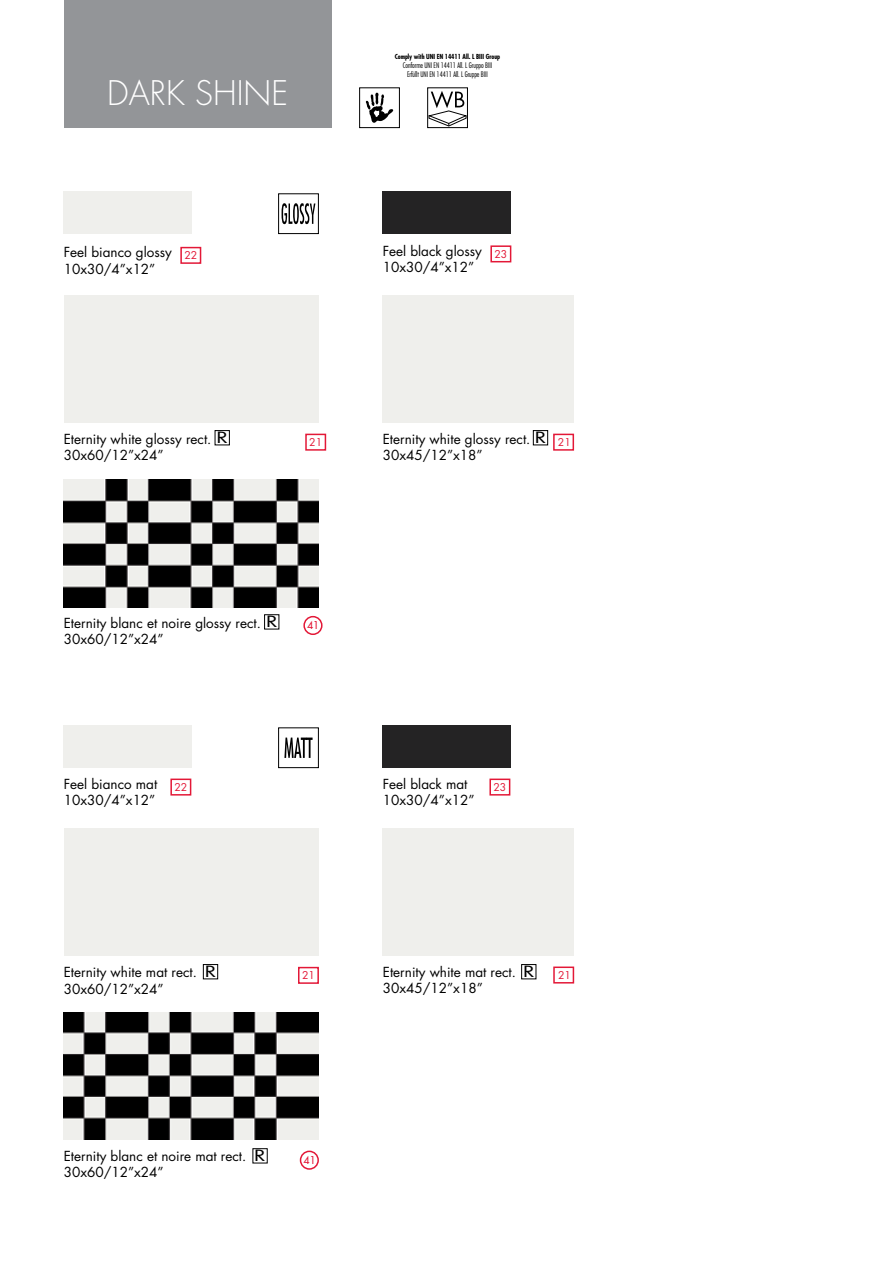
<style>
.page{position:relative;width:893px;height:1263px;background:#fff}
.page>*{position:absolute;margin:0;border:0;box-sizing:border-box;transform-origin:0 0}
.t1{font:300 33px "Futura";color:#fff}
.t2{font:15.15px "Futura";color:#000;scale:1.4 1}
.t3{font:13.5px/16.2px "Futura";color:#000}
.t4{font:10.5px "Futura";color:#e31837}
.t5{font:10.5px "Futura";color:#e31837}
.t6{font:300 condensed 7.5px/9px "Futura";letter-spacing:-.01em;color:#000;text-align:center}
.t7{font:700 condensed 6.75px "Futura";letter-spacing:-.01em;color:#000}
</style>
<div class="page">
<div style="left:64px;top:0;width:268px;height:128px;background:#939598"></div>
<div style="left:180px;top:247px;width:21px;height:17px;border:2px solid #e31837"></div>
<div style="left:383px;top:191px;width:127px;height:43px;background:#242324"></div>
<div style="left:490px;top:245px;width:21px;height:17px;border:2px solid #e31837"></div>
<div style="left:303px;top:616px;width:20px;height:19px;border:2px solid #e31837;border-radius:50%"></div>
<div style="left:305px;top:434px;width:21px;height:17px;border:2px solid #e31837"></div>
<div style="left:359px;top:88px;width:41px;height:40px;border:1px solid #000"></div>
<svg style="left:366px;top:93px;width:28px;height:30px"></svg>
<div style="left:427px;top:88px;width:41px;height:40px;border:1px solid #000"></div>
<svg style="left:428px;top:91px;width:39px;height:35px"></svg>
<img style="left:64px;top:479px;width:255px;height:128px">
<div style="left:553px;top:434px;width:21px;height:17px;border:2px solid #e31837"></div>
<div style="left:170px;top:778px;width:21px;height:17px;border:2px solid #e31837"></div>
<div style="left:383px;top:725px;width:127px;height:43px;background:#242324"></div>
<div style="left:489px;top:778px;width:21px;height:17px;border:2px solid #e31837"></div>
<div style="left:298px;top:967px;width:21px;height:17px;border:2px solid #e31837"></div>
<img style="left:64px;top:1012px;width:255px;height:128px">
<div style="left:553px;top:966px;width:21px;height:17px;border:2px solid #e31837"></div>
<div style="left:300px;top:1150px;width:19px;height:20px;border:2px solid #e31837;border-radius:50%"></div>
<div style="left:278px;top:193px;width:41px;height:41px;border:1px solid #000"></div>
<svg style="left:282px;top:203px;width:33px;height:21px"></svg>
<div style="left:278px;top:727px;width:41px;height:41px;border:1px solid #000"></div>
<svg style="left:284px;top:737px;width:29px;height:21px"></svg>
<div style="left:215px;top:430px;width:15px;height:15px;border:1px solid #000"></div>
<div style="left:533px;top:430px;width:15px;height:15px;border:1px solid #000"></div>
<div style="left:264px;top:614px;width:15px;height:15px;border:1px solid #000"></div>
<div style="left:203px;top:964px;width:15px;height:15px;border:1px solid #000"></div>
<div style="left:521px;top:964px;width:15px;height:15px;border:1px solid #000"></div>
<div style="left:253px;top:1148px;width:15px;height:15px;border:1px solid #000"></div>
<h1 class="t1" style="left:107px;top:72px;width:182px">DARK SHINE</h1>
<p class="t7" style="left:395px;top:52px;width:107px">Comply with UNI EN 14411 All. L BIII Group</p>
<p class="t6" style="left:403px;top:61px;width:91px">Conforme UNI EN 14411 All. L Gruppo BIII<br>Erfüllt UNI EN 14411 All. L Gruppe BIII</p>
<p class="t3" style="left:64px;top:244px;width:110px">Feel bianco glossy<br>10x30/4”x12”</p>
<p class="t4" style="left:184px;top:249px;width:14px">22</p>
<p class="t3" style="left:383px;top:243px;width:101px">Feel black glossy<br>10x30/4”x12”</p>
<p class="t4" style="left:494px;top:247px;width:14px">23</p>
<p class="t2" style="left:216px;top:428px;width:10px">R</p>
<p class="t2" style="left:535px;top:428px;width:10px">R</p>
<p class="t3" style="left:64px;top:431px;width:149px">Eternity white glossy rect.<br>30x60/12”x24”</p>
<p class="t4" style="left:309px;top:435px;width:14px">21</p>
<p class="t3" style="left:383px;top:431px;width:149px">Eternity white glossy rect.<br>30x45/12”x18”</p>
<p class="t4" style="left:558px;top:435px;width:14px">21</p>
<p class="t2" style="left:266px;top:612px;width:10px">R</p>
<p class="t3" style="left:64px;top:615px;width:199px">Eternity blanc et noire glossy rect.</p>
<p class="t5" style="left:307px;top:619px;width:14px">41</p>
<p class="t3" style="left:64px;top:631px;width:102px">30x60/12”x24”</p>
<p class="t3" style="left:64px;top:776px;width:95px">Feel bianco mat<br>10x30/4”x12”</p>
<p class="t4" style="left:174px;top:780px;width:14px">22</p>
<p class="t3" style="left:383px;top:776px;width:93px">Feel black mat<br>10x30/4”x12”</p>
<p class="t4" style="left:493px;top:780px;width:14px">23</p>
<p class="t2" style="left:205px;top:961px;width:10px">R</p>
<p class="t2" style="left:523px;top:961px;width:10px">R</p>
<p class="t3" style="left:383px;top:964px;width:135px">Eternity white mat rect.<br>30x45/12”x18”</p>
<p class="t4" style="left:558px;top:968px;width:14px">21</p>
<p class="t3" style="left:64px;top:964px;width:135px">Eternity white mat rect.<br>30x60/12”x24”</p>
<p class="t4" style="left:302px;top:968px;width:14px">21</p>
<p class="t3" style="left:64px;top:1148px;width:184px">Eternity blanc et noire mat rect.<br>30x60/12”x24”</p>
<p class="t2" style="left:254px;top:1146px;width:10px">R</p>
<p class="t5" style="left:304px;top:1153px;width:14px">41</p>
</div>
